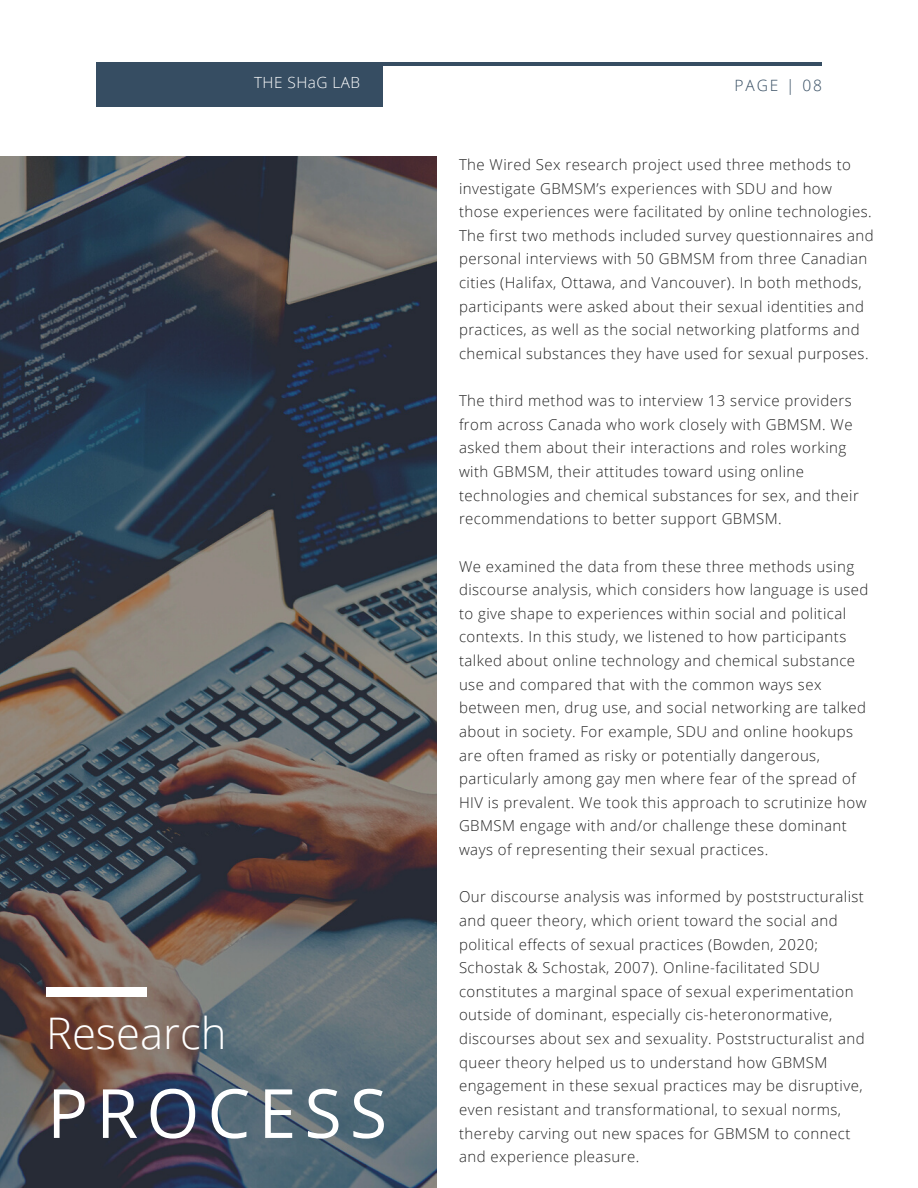
<style>
.page{position:relative;width:918px;height:1188px;background:#fff}
.page>*{position:absolute;margin:0;border:0;box-sizing:border-box;transform-origin:0 0}
.t1{font:67.95px "Open Sans";letter-spacing:.12em;color:#fff}
.t2{font:300 43.65px "Open Sans";color:#fff}
.t3{font:300 15.6px "Open Sans";letter-spacing:.12em;color:#364d62}
.t4{font:300 15.3px "Open Sans";letter-spacing:.03em;color:#fefefe}
.t5{font:300 15px/23.7px "Open Sans";letter-spacing:.03em;color:#222}
</style>
<div class="page">
<hr style="left:96px;top:62px;width:726px;height:4px;background:#364d62">
<div style="left:96px;top:62px;width:287px;height:44px;background:#364d62"></div>
<img style="left:0;top:156px;width:437px;height:1032px">
<div style="left:46px;top:987px;width:100px;height:9px;background:#fff"></div>
<p class="t4" style="left:254px;top:71px;width:108px">THE SHaG LAB</p>
<h2 class="t2" style="left:46px;top:1002px;width:182px">Research</h2>
<h1 class="t1" style="left:47px;top:1065px;width:341px">PROCESS</h1>
<p class="t3" style="left:735px;top:74px;width:89px">PAGE | 08</p>
<p class="t5" style="left:459px;top:152px;width:416px">The Wired Sex research project used three methods to investigate GBMSM’s experiences with SDU and how those experiences were facilitated by online technologies.<br>The first two methods included survey questionnaires and personal interviews with 50 GBMSM from three Canadian cities (Halifax, Ottawa, and Vancouver). In both methods, participants were asked about their sexual identities and practices, as well as the social networking platforms and chemical substances they have used for sexual purposes.</p>
<p class="t5" style="left:459px;top:389px;width:401px">The third method was to interview 13 service providers from across Canada who work closely with GBMSM. We asked them about their interactions and roles working with GBMSM, their attitudes toward using online technologies and chemical substances for sex, and their recommendations to better support GBMSM.</p>
<p class="t5" style="left:459px;top:554px;width:411px">We examined the data from these three methods using discourse analysis, which considers how language is used to give shape to experiences within social and political contexts. In this study, we listened to how participants talked about online technology and chemical substance use and compared that with the common ways sex between men, drug use, and social networking are talked about in society. For example, SDU and online hookups are often framed as risky or potentially dangerous, particularly among gay men where fear of the spread of HIV is prevalent. We took this approach to scrutinize how GBMSM engage with and/or challenge these dominant ways of representing their sexual practices.</p>
<p class="t5" style="left:459px;top:885px;width:407px">Our discourse analysis was informed by poststructuralist and queer theory, which orient toward the social and political effects of sexual practices (Bowden, 2020; Schostak &amp; Schostak, 2007). Online-facilitated SDU constitutes a marginal space of sexual experimentation outside of dominant, especially cis-heteronormative, discourses about sex and sexuality. Poststructuralist and queer theory helped us to understand how GBMSM engagement in these sexual practices may be disruptive, even resistant and transformational, to sexual norms, thereby carving out new spaces for GBMSM to connect and experience pleasure.</p>
</div>
